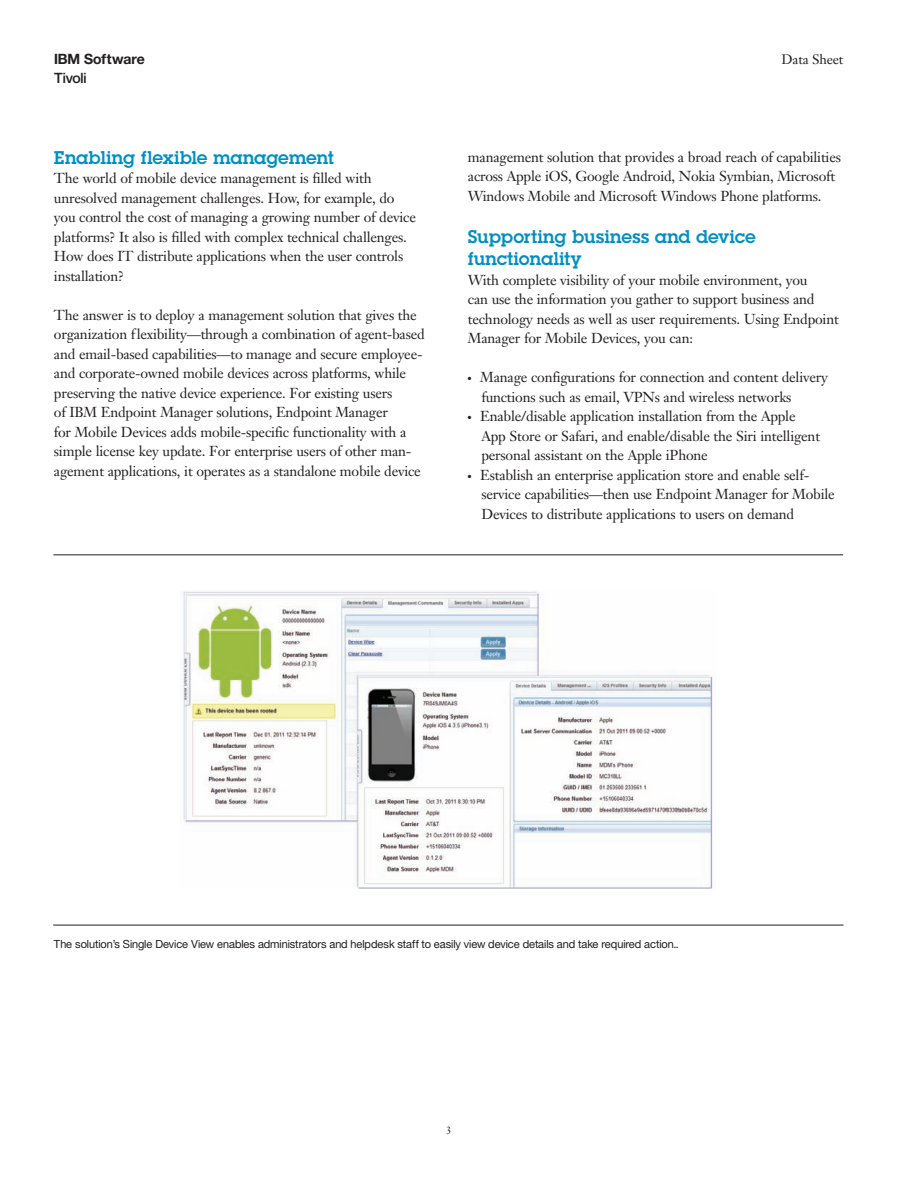
<style>
.page{position:relative;width:918px;height:1188px;background:#fff}
.page>*{position:absolute;margin:0;border:0;box-sizing:border-box;transform-origin:0 0}
.t1{font:600 18px/22.5px "Lubalinfor IBM";color:#008fc5}
.t2{font:14.25px/19.5px "Janson Text LT Pro";letter-spacing:-.015em;color:#231f20}
.t3{font:700 14.25px "Helv Neuefor IBM";color:#231f20}
.t4{font:500 14.25px "Helv Neuefor IBM";letter-spacing:-.01em;color:#231f20}
.t5{font:13.5px "Janson Text LT Pro";letter-spacing:-.015em;color:#231f20}
.t6{font:11.25px "Helv Neuefor IBM";letter-spacing:-.005em;color:#231f20}
.t7{font:10.5px "Janson Text LT Pro";color:#231f20}
</style>
<div class="page">
<hr style="left:53px;top:554px;width:790px;height:1px;background:#231f20">
<img style="left:181px;top:591px;width:532px;height:298px">
<hr style="left:53px;top:925px;width:791px;height:1px;background:#231f20">
<p class="t3" style="left:54px;top:50px;width:92px">IBM Software</p>
<p class="t5" style="left:782px;top:51px;width:63px">Data Sheet</p>
<p class="t4" style="left:54px;top:69px;width:34px">Tivoli</p>
<h2 class="t1" style="left:54px;top:146px;width:282px">Enabling flexible management</h2>
<p class="t2" style="left:54px;top:169px;width:364px">The world of mobile device management is filled with unresolved management challenges. How, for example, do you control the cost of managing a growing number of device platforms? It also is filled with complex technical challenges.<br>How does IT distribute applications when the user controls installation?</p>
<p class="t2" style="left:54px;top:305px;width:372px">The answer is to deploy a management solution that gives the organization flexibility—through a combination of agent-based and email-based capabilities—to manage and secure employee&shy;and corporate-owned mobile devices across platforms, while preserving the native device experience. For existing users<br>of IBM Endpoint Manager solutions, Endpoint Manager<br>for Mobile Devices adds mobile-specific functionality with a simple license key update. For enterprise users of other man&shy;agement applications, it operates as a standalone mobile device</p>
<p class="t2" style="left:468px;top:147px;width:375px">management solution that provides a broad reach of capabilities across Apple iOS, Google Android, Nokia Symbian, Microsoft<br>Windows Mobile and Microsoft Windows Phone platforms.</p>
<h2 class="t1" style="left:468px;top:225px;width:289px">Supporting business and device functionality</h2>
<p class="t2" style="left:468px;top:270px;width:372px">With complete visibility of your mobile environment, you<br>can use the information you gather to support business and technology needs as well as user requirements. Using Endpoint Manager for Mobile Devices, you can:</p>
<p class="t2" style="left:480px;top:368px;width:356px">Manage configurations for connection and content delivery functions such as email, VPNs and wireless networks Enable/disable application installation from the Apple<br>App Store or Safari, and enable/disable the Siri intelligent personal assistant on the Apple iPhone<br>Establish an enterprise application store and enable self&shy;service capabilities—then use Endpoint Manager for Mobile Devices to distribute applications to users on demand</p>
<p class="t6" style="left:53px;top:937px;width:627px">The solution’s Single Device View enables administrators and helpdesk staff to easily view device details and take required action..</p>
<p class="t7" style="left:446px;top:1124px;width:7px">3</p>
</div>
